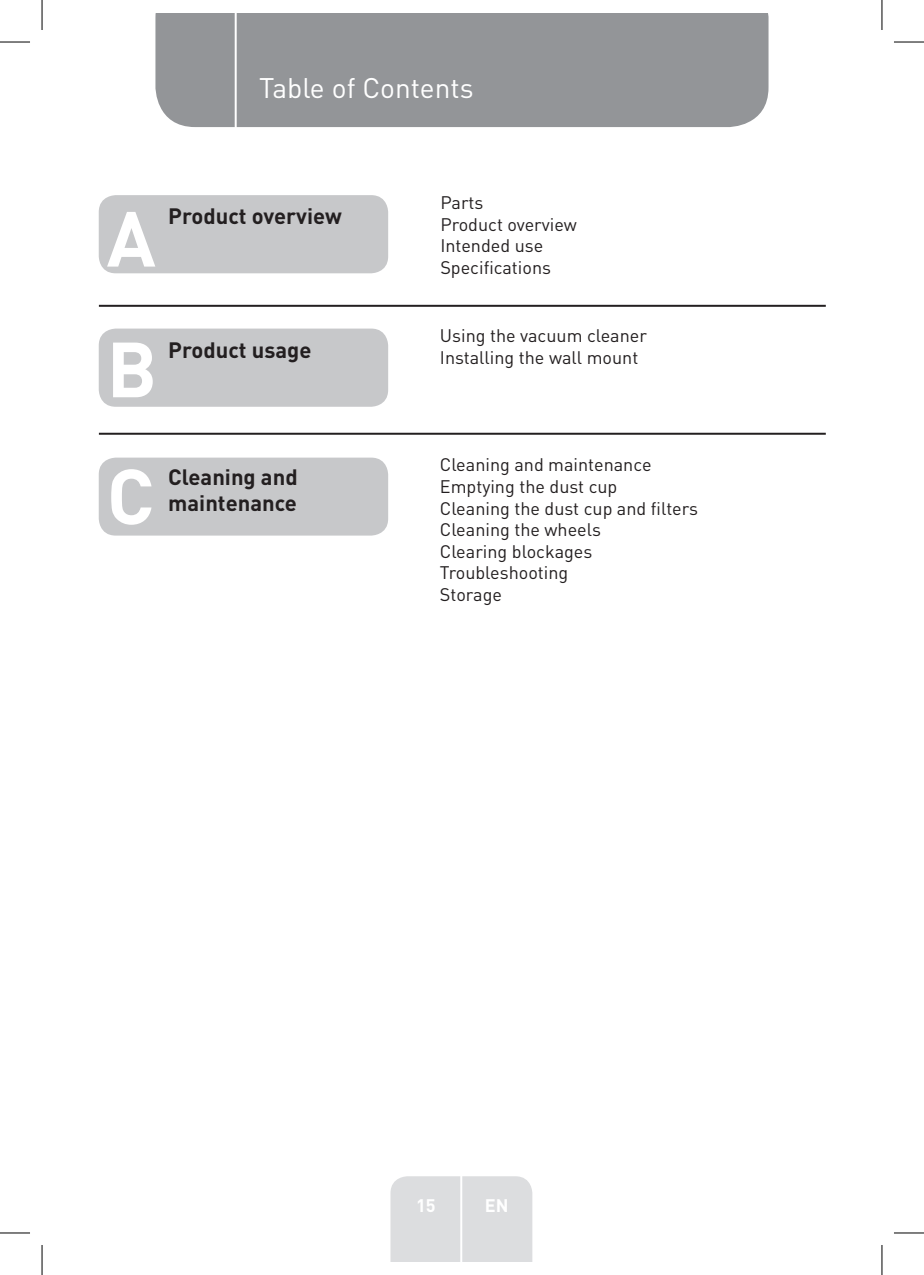
<style>
.page{position:relative;width:924px;height:1275px;background:#fff}
.page>*{position:absolute;margin:0;border:0;box-sizing:border-box;transform-origin:0 0}
.t1{font:700 76.8px "DIN Pro";color:#fff}
.t2{font:28px "DIN Pro";color:#fff}
.t3{font:700 22px/26.4px "DIN Pro";color:#231f20}
.Body{font:18px "DIN Pro";color:#231f20}
.t4{font:700 18px "DIN Pro";color:#fff}
</style>
<div class="page">
<div style="left:390px;top:1176px;width:142px;height:85px;background:#dcdddf"></div>
<hr style="left:460px;top:1153px;width:2px;height:108px;background:#fff">
<div style="left:155px;top:14px;width:613px;height:113px;background:#939598"></div>
<hr style="left:234px;top:14px;width:2px;height:116px;background:#fff">
<hr style="left:99px;top:305px;width:726px;height:2px;background:#231f20">
<hr style="left:99px;top:433px;width:726px;height:2px;background:#231f20">
<div style="left:99px;top:195px;width:289px;height:78px;background:#c7c8ca;border-radius:17px"></div>
<div style="left:99px;top:457px;width:289px;height:78px;background:#c7c8ca;border-radius:17px"></div>
<div style="left:99px;top:328px;width:289px;height:79px;background:#c7c8ca;border-radius:17px"></div>
<hr style="left:0;top:42px;width:30px;height:1px;background:#000">
<hr style="left:893px;top:42px;width:30px;height:1px;background:#000">
<hr style="left:0;top:1232px;width:30px;height:1px;background:#000">
<hr style="left:893px;top:1232px;width:30px;height:1px;background:#000">
<hr style="left:42px;top:0;width:1px;height:30px;background:#000">
<hr style="left:42px;top:1245px;width:1px;height:30px;background:#000">
<hr style="left:881px;top:0;width:1px;height:30px;background:#000">
<hr style="left:881px;top:1245px;width:1px;height:30px;background:#000">
<h2 class="t2" style="left:259px;top:69px;width:216px">Table of Contents</h2>
<p class="t1" style="left:107px;top:187px;width:50px">A</p>
<p class="t3" style="left:168px;top:202px;width:175px">Product overview</p>
<p class="t1" style="left:107px;top:317px;width:52px">B</p>
<p class="t3" style="left:168px;top:336px;width:145px">Product usage</p>
<p class="t1" style="left:107px;top:444px;width:49px">C</p>
<p class="t3" style="left:168px;top:463px;width:131px">Cleaning and maintenance</p>
<p class="Body" style="left:440px;top:190px;width:45px">Parts</p>
<p class="Body" style="left:440px;top:212px;width:138px">Product overview</p>
<p class="Body" style="left:440px;top:233px;width:104px">Intended use</p>
<p class="Body" style="left:440px;top:255px;width:112px">Specifications</p>
<p class="Body" style="left:439px;top:323px;width:208px">Using the vacuum cleaner</p>
<p class="Body" style="left:439px;top:345px;width:200px">Installing the wall mount</p>
<p class="Body" style="left:439px;top:452px;width:213px">Cleaning and maintenance</p>
<p class="Body" style="left:439px;top:474px;width:179px">Emptying the dust cup</p>
<p class="Body" style="left:439px;top:496px;width:259px">Cleaning the dust cup and filters</p>
<p class="Body" style="left:439px;top:517px;width:163px">Cleaning the wheels</p>
<p class="Body" style="left:439px;top:539px;width:154px">Clearing blockages</p>
<p class="Body" style="left:439px;top:560px;width:130px">Troubleshooting</p>
<p class="Body" style="left:439px;top:582px;width:64px">Storage</p>
<p class="t4" style="left:416px;top:1192px;width:21px">15</p>
<p class="t4" style="left:484px;top:1192px;width:25px">EN</p>
</div>
